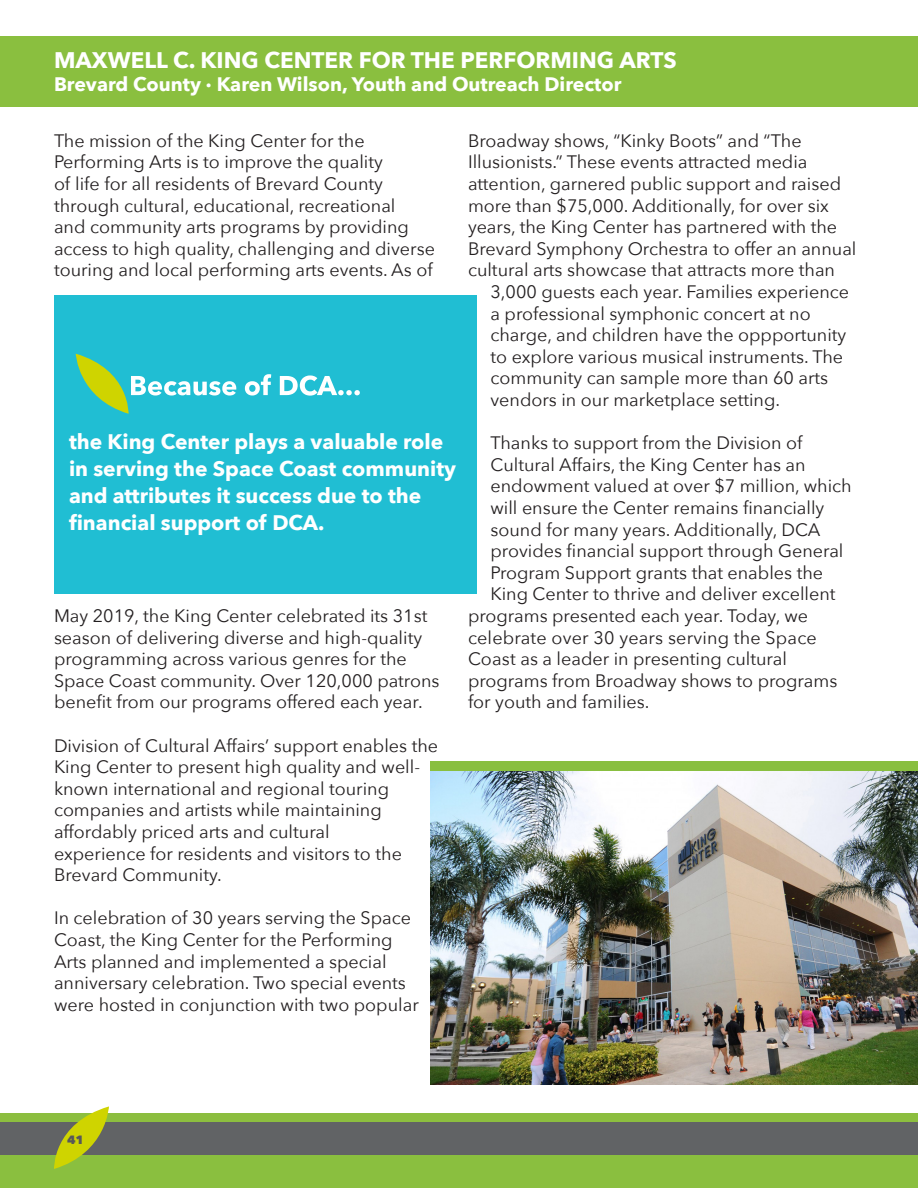
<style>
.page{position:relative;width:918px;height:1188px;background:#fff}
.page>*{position:absolute;margin:0;border:0;box-sizing:border-box;transform-origin:0 0}
.titles{font:700 22.5px "Avenir Next";color:#fff}
.t1{font:700 21px/27px "Avenir Next";color:#fff}
.titles-2{font:700 19.5px "Avenir Next";color:#fff}
.t2{font:18px/21.6px "Avenir Next";color:#231f20}
.t3{font:800 12px "Avenir Next";color:#57585a}
</style>
<div class="page">
<div style="left:0;top:1155px;width:918px;height:33px;background:#8abf3f"></div>
<div style="left:0;top:1114px;width:918px;height:8px;background:#8cbe3f"></div>
<div style="left:0;top:1122px;width:918px;height:33px;background:#616365"></div>
<svg style="left:53px;top:1106px;width:56px;height:63px"></svg>
<div style="left:0;top:36px;width:918px;height:70px;background:#8abf3f"></div>
<div style="left:54px;top:295px;width:423px;height:299px;background:#20bed3"></div>
<div style="left:430px;top:761px;width:488px;height:11px;background:#89bf40"></div>
<img style="left:430px;top:772px;width:488px;height:312px">
<svg style="left:76px;top:354px;width:284px;height:60px"></svg>
<p class="titles" style="left:54px;top:40px;width:624px">MAXWELL C. KING CENTER FOR THE PERFORMING ARTS</p>
<p class="titles-2" style="left:54px;top:67px;width:569px">Brevard County · Karen Wilson, Youth and Outreach Director</p>
<p class="t2" style="left:54px;top:129px;width:382px">The mission of the King Center for the Performing Arts is to improve the quality<br>of life for all residents of Brevard County through cultural, educational, recreational<br>and community arts programs by providing access to high quality, challenging and diverse touring and local performing arts events. As of</p>
<p class="t2" style="left:468px;top:129px;width:335px">Broadway shows, “Kinky Boots” and “The</p>
<p class="t2" style="left:468px;top:150px;width:341px">Illusionists.” These events attracted media</p>
<p class="t2" style="left:468px;top:172px;width:375px">attention, garnered public support and raised</p>
<p class="t2" style="left:468px;top:194px;width:362px">more than $75,000. Additionally, for over six</p>
<p class="t2" style="left:468px;top:215px;width:371px">years, the King Center has partnered with the</p>
<p class="t2" style="left:468px;top:237px;width:390px">Brevard Symphony Orchestra to offer an annual</p>
<p class="t2" style="left:468px;top:258px;width:369px">cultural arts showcase that attracts more than</p>
<p class="t2" style="left:490px;top:280px;width:360px">3,000 guests each year. Families experience</p>
<p class="t2" style="left:490px;top:302px;width:322px">a professional symphonic concert at no</p>
<p class="t2" style="left:490px;top:323px;width:357px">charge, and children have the oppportunity</p>
<p class="t2" style="left:490px;top:345px;width:354px">to explore various musical instruments. The</p>
<p class="t2" style="left:490px;top:366px;width:339px">community can sample more than 60 arts</p>
<p class="t2" style="left:490px;top:388px;width:291px">vendors in our marketplace setting.</p>
<p class="t2" style="left:490px;top:431px;width:314px">Thanks to support from the Division of</p>
<p class="t2" style="left:490px;top:453px;width:317px">Cultural Affairs, the King Center has an</p>
<p class="t2" style="left:490px;top:474px;width:363px">endowment valued at over $7 million, which</p>
<p class="t2" style="left:490px;top:496px;width:335px">will ensure the Center remains financially</p>
<p class="t2" style="left:490px;top:518px;width:331px">sound for many years. Additionally, DCA</p>
<p class="t2" style="left:490px;top:539px;width:355px">provides financial support through General</p>
<p class="t2" style="left:490px;top:561px;width:334px">Program Support grants that enables the</p>
<p class="t2" style="left:490px;top:582px;width:347px">King Center to thrive and deliver excellent</p>
<p class="t2" style="left:468px;top:604px;width:342px">programs presented each year. Today, we</p>
<p class="t2" style="left:468px;top:626px;width:350px">celebrate over 30 years serving the Space</p>
<p class="t2" style="left:468px;top:647px;width:320px">Coast as a leader in presenting cultural</p>
<p class="t2" style="left:468px;top:669px;width:371px">programs from Broadway shows to programs</p>
<p class="t2" style="left:468px;top:690px;width:183px">for youth and families.</p>
<p class="t1" style="left:69px;top:428px;width:389px">the King Center plays a valuable role in serving the Space Coast community and attributes it success due to the financial support of DCA.</p>
<p class="t2" style="left:54px;top:604px;width:387px">May 2019, the King Center celebrated its 31st season of delivering diverse and high-quality programming across various genres for the Space Coast community. Over 120,000 patrons benefit from our programs offered each year.</p>
<p class="t2" style="left:54px;top:734px;width:386px">Division of Cultural Affairs’ support enables the King Center to present high quality and well&shy;known international and regional touring companies and artists while maintaining affordably priced arts and cultural<br>experience for residents and visitors to the Brevard Community.</p>
<p class="t2" style="left:54px;top:906px;width:366px">In celebration of 30 years serving the Space Coast, the King Center for the Performing Arts planned and implemented a special anniversary celebration. Two special events were hosted in conjunction with two popular</p>
<p class="t3" style="left:67px;top:1133px;width:18px">41</p>
</div>
